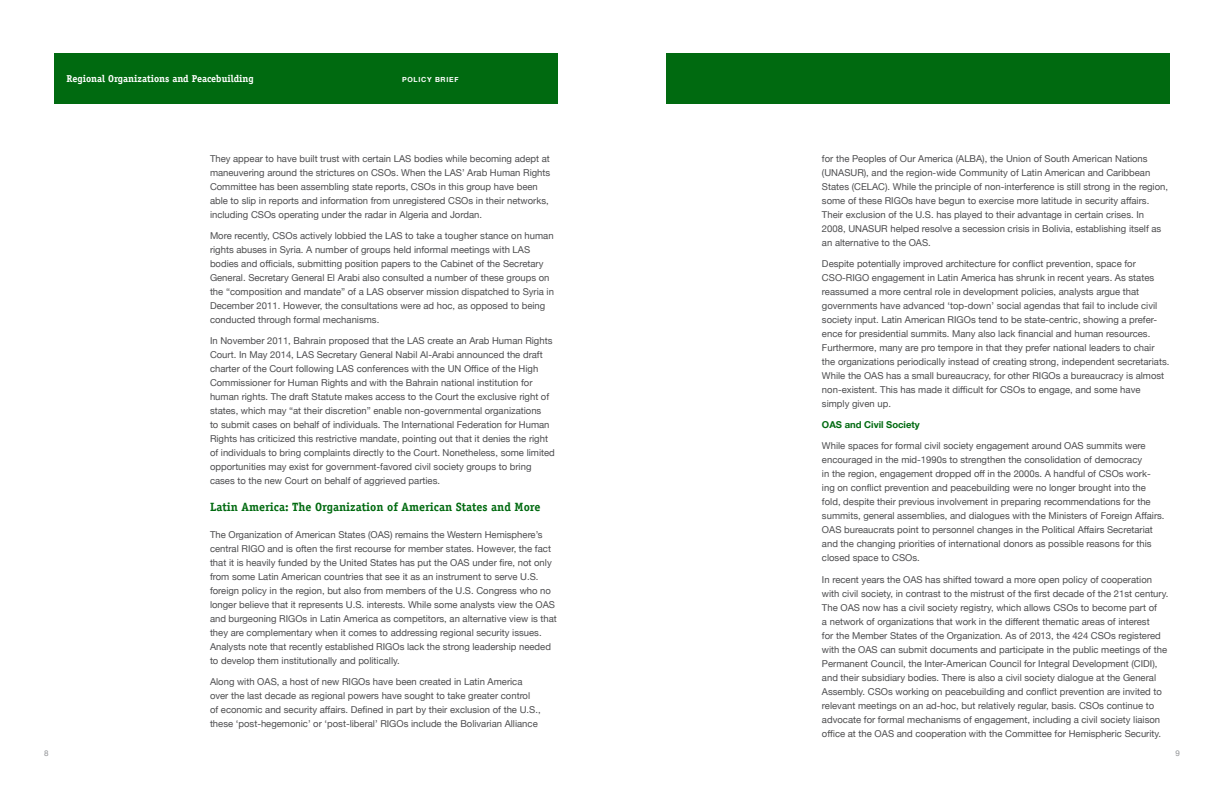
<style>
.page{position:relative;width:1224px;height:792px;background:#fff}
.page>*{position:absolute;margin:0;border:0;box-sizing:border-box;transform-origin:0 0}
.t1{font:700 12px "Officina Serif";color:#006a10}
.t2{font:700 10px "Officina Serif";color:#fff}
.t3{font:9.5px/14px "Helvetica Neue";color:#4d4d4f}
.t4{font:700 9.5px "Helvetica Neue";color:#006a10}
.t5{font:8px "Helvetica Neue";color:#939598}
.t6{font:700 7px "Helvetica Neue";letter-spacing:.1em;color:#fff}
</style>
<div class="page">
<div style="left:54px;top:53px;width:504px;height:51px;background:#006a10"></div>
<div style="left:666px;top:53px;width:504px;height:51px;background:#006a10"></div>
<p class="t2" style="left:66px;top:73px;width:189px">Regional Organizations and Peacebuilding</p>
<p class="t6" style="left:402px;top:73px;width:58px">POLICY BRIEF</p>
<p class="t3" style="left:210px;top:151px;width:342px">They appear to have built trust with certain LAS bodies while becoming adept at maneuvering around the strictures on CSOs. When the LAS’ Arab Human Rights Committee has been assembling state reports, CSOs in this group have been able to slip in reports and information from unregistered CSOs in their networks, including CSOs operating under the radar in Algeria and Jordan.</p>
<p class="t3" style="left:210px;top:228px;width:346px">More recently, CSOs actively lobbied the LAS to take a tougher stance on human rights abuses in Syria. A number of groups held informal meetings with LAS bodies and officials, submitting position papers to the Cabinet of the Secretary General. Secretary General El Arabi also consulted a number of these groups on the “composition and mandate” of a LAS observer mission dispatched to Syria in December 2011. However, the consultations were ad hoc, as opposed to being conducted through formal mechanisms.</p>
<p class="t3" style="left:210px;top:333px;width:346px">In November 2011, Bahrain proposed that the LAS create an Arab Human Rights Court. In May 2014, LAS Secretary General Nabil Al-Arabi announced the draft charter of the Court following LAS conferences with the UN Office of the High Commissioner for Human Rights and with the Bahrain national institution for human rights. The draft Statute makes access to the Court the exclusive right of states, which may “at their discretion” enable non-governmental organizations<br>to submit cases on behalf of individuals. The International Federation for Human Rights has criticized this restrictive mandate, pointing out that it denies the right of individuals to bring complaints directly to the Court. Nonetheless, some limited opportunities may exist for government-favored civil society groups to bring cases to the new Court on behalf of aggrieved parties.</p>
<p class="t1" style="left:210px;top:500px;width:332px">Latin America: The Organization of American States and More</p>
<p class="t3" style="left:210px;top:527px;width:348px">The Organization of American States (OAS) remains the Western Hemisphere’s central RIGO and is often the first recourse for member states. However, the fact that it is heavily funded by the United States has put the OAS under fire, not only from some Latin American countries that see it as an instrument to serve U.S. foreign policy in the region, but also from members of the U.S. Congress who no longer believe that it represents U.S. interests. While some analysts view the OAS and burgeoning RIGOs in Latin America as competitors, an alternative view is that they are complementary when it comes to addressing regional security issues.<br>Analysts note that recently established RIGOs lack the strong leadership needed to develop them institutionally and politically.</p>
<p class="t3" style="left:210px;top:674px;width:332px">Along with OAS, a host of new RIGOs have been created in Latin America over the last decade as regional powers have sought to take greater control of economic and security affairs. Defined in part by their exclusion of the U.S., these ‘post-hegemonic’ or ‘post-liberal’ RIGOs include the Bolivarian Alliance</p>
<p class="t3" style="left:822px;top:151px;width:348px">for the Peoples of Our America (ALBA), the Union of South American Nations (UNASUR), and the region-wide Community of Latin American and Caribbean States (CELAC). While the principle of non-interference is still strong in the region, some of these RIGOs have begun to exercise more latitude in security affairs.<br>Their exclusion of the U.S. has played to their advantage in certain crises. In 2008, UNASUR helped resolve a secession crisis in Bolivia, establishing itself as an alternative to the OAS.</p>
<p class="t3" style="left:822px;top:256px;width:349px">Despite potentially improved architecture for conflict prevention, space for CSO-RIGO engagement in Latin America has shrunk in recent years. As states reassumed a more central role in development policies, analysts argue that governments have advanced ‘top-down’ social agendas that fail to include civil society input. Latin American RIGOs tend to be state-centric, showing a prefer&shy;ence for presidential summits. Many also lack financial and human resources.<br>Furthermore, many are pro tempore in that they prefer national leaders to chair the organizations periodically instead of creating strong, independent secretariats.<br>While the OAS has a small bureaucracy, for other RIGOs a bureaucracy is almost non-existent. This has made it difficult for CSOs to engage, and some have simply given up.</p>
<p class="t4" style="left:822px;top:416px;width:99px">OAS and Civil Society</p>
<p class="t3" style="left:822px;top:438px;width:344px">While spaces for formal civil society engagement around OAS summits were encouraged in the mid-1990s to strengthen the consolidation of democracy<br>in the region, engagement dropped off in the 2000s. A handful of CSOs work&shy;ing on conflict prevention and peacebuilding were no longer brought into the fold, despite their previous involvement in preparing recommendations for the summits, general assemblies, and dialogues with the Ministers of Foreign Affairs.<br>OAS bureaucrats point to personnel changes in the Political Affairs Secretariat and the changing priorities of international donors as possible reasons for this closed space to CSOs.</p>
<p class="t3" style="left:822px;top:572px;width:348px">In recent years the OAS has shifted toward a more open policy of cooperation with civil society, in contrast to the mistrust of the first decade of the 21st century.<br>The OAS now has a civil society registry, which allows CSOs to become part of<br>a network of organizations that work in the different thematic areas of interest<br>for the Member States of the Organization. As of 2013, the 424 CSOs registered with the OAS can submit documents and participate in the public meetings of the Permanent Council, the Inter-American Council for Integral Development (CIDI), and their subsidiary bodies. There is also a civil society dialogue at the General Assembly. CSOs working on peacebuilding and conflict prevention are invited to relevant meetings on an ad-hoc, but relatively regular, basis. CSOs continue to advocate for formal mechanisms of engagement, including a civil society liaison office at the OAS and cooperation with the Committee for Hemispheric Security.</p>
<p class="t5" style="left:44px;top:746px;width:6px">8</p>
<p class="t5" style="left:1176px;top:746px;width:6px">9</p>
</div>
